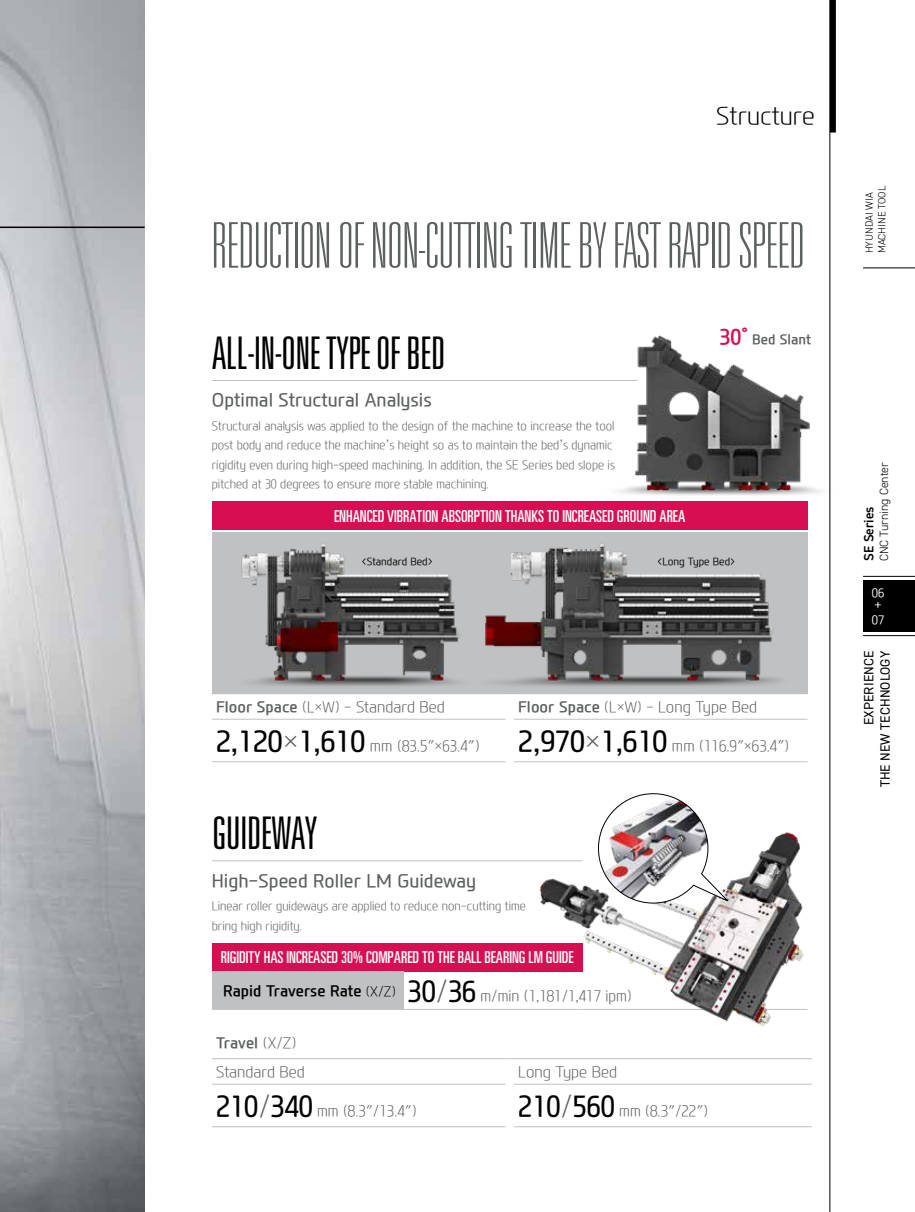
<style>
.page{position:relative;width:915px;height:1212px;background:#fff}
.page>*{position:absolute;margin:0;border:0;box-sizing:border-box;transform-origin:0 0}
.t1{font:100 ultra-condensed 63px "Univers LT Std";color:#5d6061}
.t2{font:300 ultra-condensed 45px "Univers LT Std";letter-spacing:-.02em;color:#000}
.t3{font:300 24px "Modern H Eco";color:#000}
.t4{font:500 18px "Modern H";color:#5d6061}
.t5{font:ultra-condensed 16.5px "Univers LT Std";color:#fff}
.t6{font:300 15px "Modern H Eco";color:#5d6061;scale:.95 1}
.t7{font:300 15px "Modern H Eco";color:#5d6061}
.t8{font:700 15px "Modern H";color:#5d6061}
.t9{font:13.5px/16.2px "DIN2014";letter-spacing:.01em;color:#000;text-align:right}
.t10{font:700 13.5px "Modern H";color:#5d6061}
.t11{font:600 13.5px "DIN2014";color:#000}
.t12{font:300 12px/19.5px "Modern H Eco";color:#5d6061;scale:.95 1}
.t13{font:300 12px "DIN2014";color:#000}
.t14{font:300 12px/12px "Modern H";color:#fff}
.t15{font:300 10.5px/12.6px "DIN2014";color:#000}
.t16{font:300 10.2px "Modern H";color:#000}
.s1{font-size:21px;color:#d70f52}
.s2{font-family:"Modern H";font-weight:700}
.s3{font-family:"Modern H";font-weight:500;font-size:28.5px;color:#000}
.s4{font-size:28.5px}
.s5{font-family:"Modern H Eco";font-weight:300}
</style>
<div class="page">
<div style="left:212px;top:501px;width:595px;height:29px;background:#d70f52"></div>
<hr style="left:212px;top:380px;width:425px;height:1px;background:#c0c1c2">
<div style="left:212px;top:532px;width:595px;height:162px;background:#c0c1c2"></div>
<hr style="left:212px;top:761px;width:293px;height:1px;background:#c0c1c2">
<hr style="left:514px;top:761px;width:293px;height:1px;background:#c0c1c2">
<hr style="left:212px;top:719px;width:293px;height:1px;background:#c0c1c2">
<hr style="left:514px;top:719px;width:293px;height:1px;background:#c0c1c2">
<img style="left:0;top:0;width:145px;height:1212px">
<div style="left:862px;top:580px;width:52px;height:51px;background:#000"></div>
<hr style="left:862px;top:635px;width:52px;height:1px;background:#000">
<hr style="left:862px;top:576px;width:52px;height:1px;background:#000">
<hr style="left:862px;top:268px;width:52px;height:1px;background:#000">
<img style="left:617px;top:321px;width:214px;height:183px">
<div style="left:829px;top:0;width:6px;height:133px;background:#000"></div>
<hr style="left:829px;top:0;width:1px;height:1212px;background:#000">
<hr style="left:0;top:227px;width:145px;height:1px;background:#000">
<img style="left:221px;top:544px;width:576px;height:151px">
<hr style="left:212px;top:1126px;width:293px;height:1px;background:#c0c1c2">
<hr style="left:514px;top:1126px;width:297px;height:1px;background:#c0c1c2">
<hr style="left:212px;top:1084px;width:293px;height:1px;background:#c0c1c2">
<hr style="left:514px;top:1084px;width:297px;height:1px;background:#c0c1c2">
<hr style="left:212px;top:1058px;width:293px;height:1px;background:#c0c1c2">
<hr style="left:514px;top:1058px;width:297px;height:1px;background:#c0c1c2">
<div style="left:212px;top:942px;width:370px;height:29px;background:#d70f52"></div>
<div style="left:212px;top:971px;width:191px;height:38px;background:#c0c1c2"></div>
<hr style="left:212px;top:860px;width:191px;height:1px;background:#c0c1c2">
<hr style="left:403px;top:860px;width:179px;height:1px;background:#c0c1c2">
<hr style="left:212px;top:1009px;width:191px;height:1px;background:#c0c1c2">
<hr style="left:403px;top:1009px;width:179px;height:1px;background:#c0c1c2">
<img style="left:530px;top:832px;width:278px;height:194px">
<img style="left:597px;top:793px;width:131px;height:111px">
<h3 class="t3" style="left:716px;top:99px;width:100px">Structure</h3>
<h1 class="t1" style="left:212px;top:213px;width:594px">REDUCTION OF NON-CUTTING TIME BY FAST RAPID SPEED</h1>
<h2 class="t2" style="left:212px;top:330px;width:235px">ALL-IN-ONE TYPE OF BED</h2>
<h3 class="t4" style="left:212px;top:388px;width:221px">Optimal Structural Analysis</h3>
<p class="t12" style="left:212px;top:416px;width:426px">Structural analysis was applied to the design of the machine to increase the tool post body and reduce the machine’s height so as to maintain the bed’s dynamic rigidity even during high-speed machining. In addition, the SE Series bed slope is pitched at 30 degrees to ensure more stable machining.</p>
<h3 class="t5" style="left:334px;top:506px;width:352px">ENHANCED VIBRATION ABSORPTION THANKS TO INCREASED GROUND AREA</h3>
<p class="t10" style="left:719px;top:329px;width:93px"><span class="s1">30̊</span> Bed Slant</p>
<p class="t16" style="left:361px;top:555px;width:73px">&lt;Standard Bed&gt;</p>
<p class="t16" style="left:657px;top:555px;width:79px">&lt;Long Type Bed&gt;</p>
<p class="t6" style="left:216px;top:696px;width:242px"><span class="s2">Floor Space</span> (L×W) - Standard Bed</p>
<p class="t6" style="left:518px;top:696px;width:253px"><span class="s2">Floor Space</span> (L×W) - Long Type Bed</p>
<p class="t7" style="left:216px;top:735px;width:265px"><span class="s3">2,120</span><span class="s4">×</span><span class="s3">1,610</span> mm (83.5″×63.4″)</p>
<p class="t7" style="left:518px;top:735px;width:272px"><span class="s3">2,970</span><span class="s4">×</span><span class="s3">1,610</span> mm (116.9″×63.4″)</p>
<h2 class="t2" style="left:212px;top:810px;width:107px">GUIDEWAY</h2>
<h3 class="t4" style="left:212px;top:868px;width:266px">High-Speed Roller LM Guideway</h3>
<p class="t12" style="left:212px;top:896px;width:332px">Linear roller guideways are applied to reduce non-cutting time bring high rigidity.</p>
<h3 class="t5" style="left:221px;top:948px;width:354px">RIGIDITY HAS INCREASED 30% COMPARED TO THE BALL BEARING LM GUIDE</h3>
<p class="t6" style="left:223px;top:985px;width:431px"><sup>Rapid</sup> <sup>Traverse</sup> <sup>Rate</sup> <sup>(X/Z)</sup> <span class="s3">30</span><span class="s4">/</span><span class="s3">36</span> m/min (1,181/1,417 ipm)</p>
<p class="t8" style="left:216px;top:1032px;width:82px">Travel <span class="s5">(X/Z)</span></p>
<p class="t7" style="left:216px;top:1061px;width:90px">Standard Bed</p>
<p class="t7" style="left:518px;top:1061px;width:100px">Long Type Bed</p>
<p class="t6" style="left:216px;top:1100px;width:212px"><span class="s3">210</span><span class="s4">/</span><span class="s3">340</span> mm (8.3″/13.4″)</p>
<p class="t6" style="left:518px;top:1100px;width:201px"><span class="s3">210</span><span class="s4">/</span><span class="s3">560</span> mm (8.3″/22″)</p>
<p class="t15" style="left:862px;top:253px;width:69px;rotate:-90deg">HYUNDAI WIA<br>MACHINE TOOL</p>
<p class="t13" style="left:876px;top:561px;width:100px;rotate:-90deg">CNC Turning Center</p>
<p class="t11" style="left:859px;top:561px;width:56px;rotate:-90deg">SE Series</p>
<p class="t14" style="left:871px;top:586px;width:14px">06 +</p>
<p class="t14" style="left:871px;top:613px;width:14px">07</p>
<p class="t9" style="left:860px;top:787px;width:138px;rotate:-90deg">EXPERIENCE<br>THE NEW TECHNOLOGY</p>
</div>
